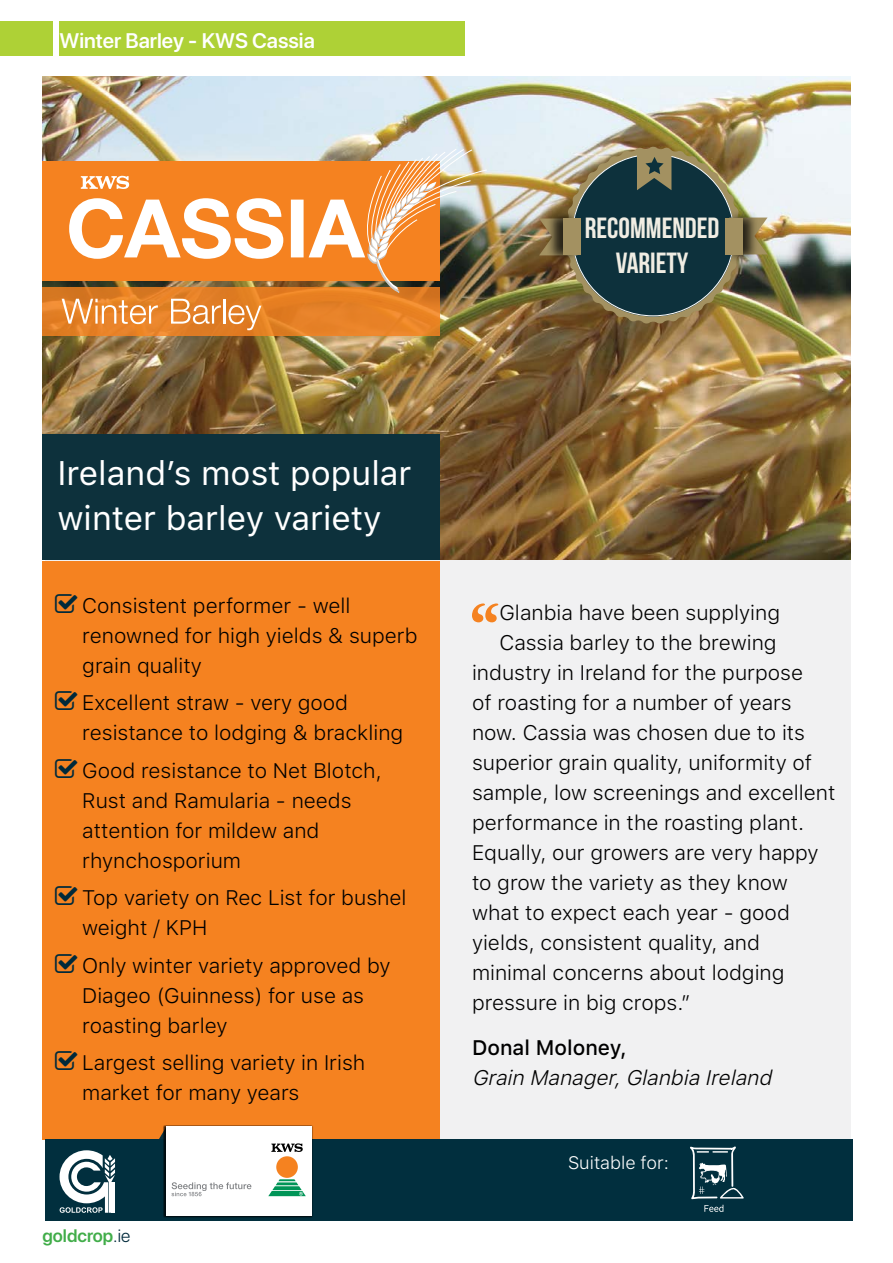
<style>
.page{position:relative;width:893px;height:1263px;background:#fff}
.page>*{position:absolute;margin:0;border:0;box-sizing:border-box;transform-origin:0 0}
.t1{font:700 66.6px "EB Garamond";color:#f58220}
.t2{font:33.9px/45px "SF Pro Text";color:#fff}
.t3{font:29.25px/35px "Bebas Neue";color:#f0ede3;text-align:center}
.t4{font:300 21px/30px "SF Pro Text";color:#000}
.t5{font:italic 300 21px "SF Pro Text";color:#000}
.t6{font:600 21px "SF Pro Display";color:#fff}
.t7{font:500 21px "SF Pro Text";color:#000}
.t8{font:300 18px "SF Pro Text";color:#fff}
.t9{font:600 18px "SF Pro Display";color:#41ad49}
.s1{font-weight:300;color:#002a3b}
</style>
<div class="page">
<div style="left:45px;top:559px;width:805px;height:585px;background:#f1f1f2"></div>
<div style="left:43px;top:562px;width:397px;height:578px;background:#f58220"></div>
<img style="left:43px;top:77px;width:807px;height:482px">
<svg style="left:159px;top:1132px;width:4px;height:7px"></svg>
<div style="left:45px;top:1139px;width:808px;height:81px;background:#012f3e"></div>
<svg style="left:60px;top:1150px;width:55px;height:63px"></svg>
<div style="left:163px;top:1125px;width:150px;height:93px;background:#001014"></div>
<div style="left:166px;top:1126px;width:146px;height:90px;background:#fff"></div>
<svg style="left:271px;top:1143px;width:32px;height:9px"></svg>
<div style="left:276px;top:1156px;width:22px;height:22px;background:#f58220;border-radius:50%"></div>
<svg style="left:268px;top:1179px;width:38px;height:17px"></svg>
<svg style="left:171px;top:1182px;width:81px;height:14px"></svg>
<img style="left:539px;top:146px;width:228px;height:178px">
<svg style="left:704px;top:1205px;width:19px;height:7px"></svg>
<svg style="left:690px;top:1146px;width:54px;height:53px"></svg>
<div style="left:43px;top:434px;width:397px;height:125px;background:#0d313c"></div>
<div style="left:43px;top:161px;width:397px;height:120px;background:#f58220"></div>
<div style="left:0;top:21px;width:53px;height:34px;background:#aed136"></div>
<div style="left:60px;top:21px;width:405px;height:34px;background:#aed136"></div>
<svg style="left:43px;top:287px;width:397px;height:49px;background:#e48026"></svg>
<svg style="left:69px;top:148px;width:419px;height:145px"></svg>
<svg style="left:62px;top:299px;width:96px;height:25px"></svg>
<svg style="left:171px;top:299px;width:50px;height:25px"></svg>
<hr style="left:223px;top:299px;width:2px;height:25px;background:#fff">
<svg style="left:228px;top:305px;width:33px;height:25px"></svg>
<p class="t6" style="left:60px;top:26px;width:257px">Winter Barley - KWS Cassia</p>
<h3 class="t3" style="left:585px;top:210px;width:136px">RECOMMENDED<br>VARIETY</h3>
<h2 class="t2" style="left:57px;top:449px;width:356px">Ireland’s most popular winter barley variety</h2>
<p class="t4" style="left:82px;top:589px;width:337px">Consistent performer - well renowned for high yields &amp; superb grain quality</p>
<p class="t4" style="left:82px;top:687px;width:323px">Excellent straw - very good resistance to lodging &amp; brackling</p>
<p class="t4" style="left:82px;top:754px;width:301px">Good resistance to Net Blotch,<br>Rust and Ramularia - needs attention for mildew and rhynchosporium</p>
<p class="t4" style="left:82px;top:882px;width:326px">Top variety on Rec List for bushel weight / KPH</p>
<p class="t4" style="left:82px;top:949px;width:310px">Only winter variety approved by<br>Diageo (Guinness) for use as roasting barley</p>
<p class="t4" style="left:82px;top:1047px;width:285px">Largest selling variety in Irish market for many years</p>
<p class="t9" style="left:43px;top:1223px;width:89px">goldcrop<span class="s1">.ie</span></p>
<h1 class="t1" style="left:470px;top:581px;width:31px">“</h1>
<p class="t4" style="left:499px;top:597px;width:282px">Glanbia have been supplying</p>
<p class="t4" style="left:499px;top:627px;width:279px">Cassia barley to the brewing</p>
<p class="t4" style="left:472px;top:657px;width:333px">industry in Ireland for the purpose</p>
<p class="t4" style="left:472px;top:687px;width:321px">of roasting for a number of years</p>
<p class="t4" style="left:472px;top:717px;width:334px">now. Cassia was chosen due to its</p>
<p class="t4" style="left:472px;top:747px;width:342px">superior grain quality, uniformity of</p>
<p class="t4" style="left:472px;top:777px;width:365px">sample, low screenings and excellent</p>
<p class="t4" style="left:472px;top:807px;width:334px">performance in the roasting plant.</p>
<p class="t4" style="left:472px;top:837px;width:348px">Equally, our growers are very happy</p>
<p class="t4" style="left:472px;top:867px;width:317px">to grow the variety as they know</p>
<p class="t4" style="left:472px;top:897px;width:319px">what to expect each year - good</p>
<p class="t4" style="left:472px;top:927px;width:289px">yields, consistent quality, and</p>
<p class="t4" style="left:472px;top:957px;width:314px">minimal concerns about lodging</p>
<p class="t4" style="left:472px;top:987px;width:220px">pressure in big crops.”</p>
<p class="t7" style="left:472px;top:1032px;width:156px">Donal Moloney,</p>
<p class="t5" style="left:472px;top:1063px;width:307px">Grain Manager,Glanbia Ireland</p>
<p class="t8" style="left:568px;top:1150px;width:103px">Suitable for:</p>
</div>
